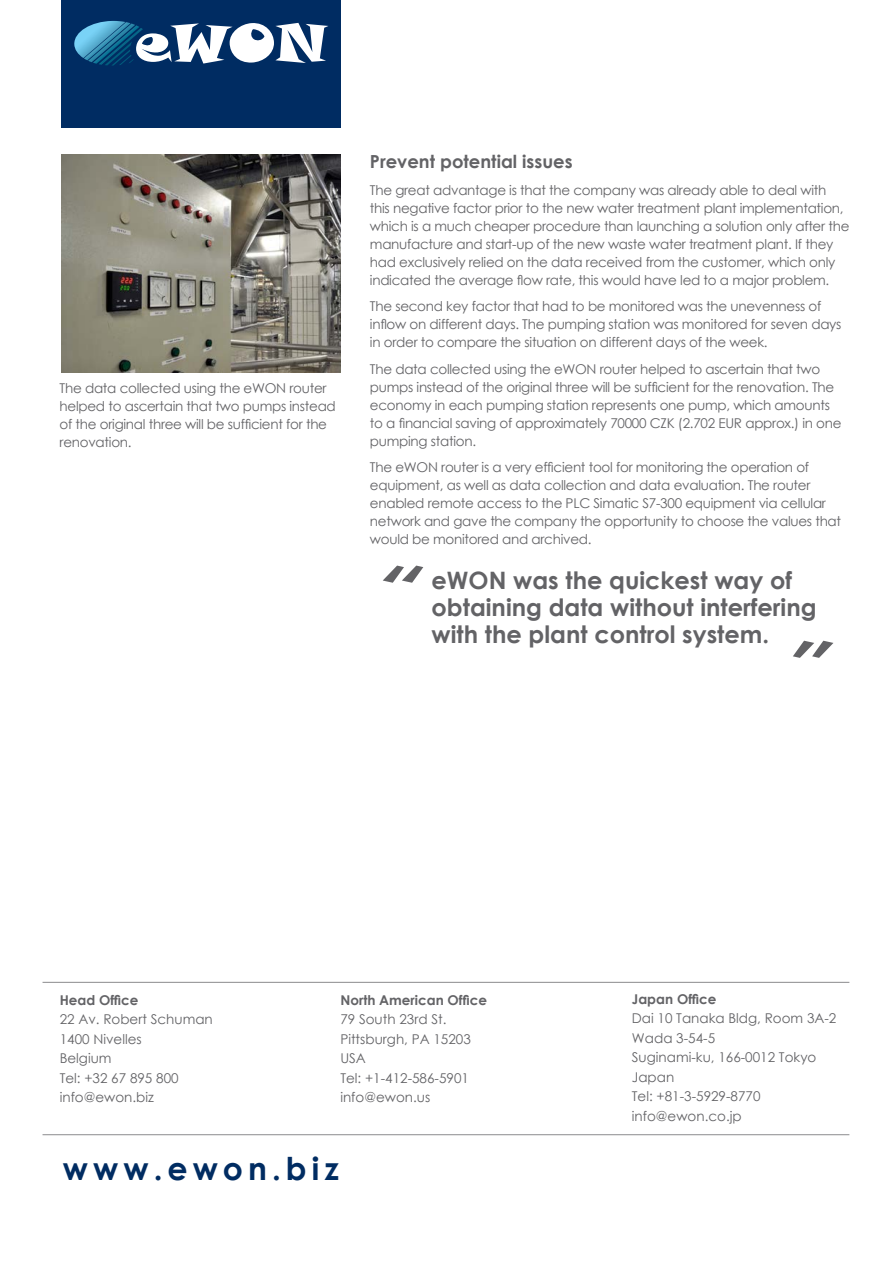
<style>
.page{position:relative;width:893px;height:1263px;background:#fff}
.page>*{position:absolute;margin:0;border:0;box-sizing:border-box;transform-origin:0 0}
.t1{font:700 31.5px "Century Gothic";letter-spacing:.16em;color:#002c62}
.t2{font:700 24px/27px "Century Gothic";color:#636366}
.t3{font:700 18px "Century Gothic";color:#636366}
.t4{font:13.5px/18px "Century Gothic";letter-spacing:-.02em;color:#636366}
.t5{font:13.5px/19.5px "Century Gothic";color:#636366}
.t6{font:700 13.5px "Century Gothic";color:#636366}
</style>
<div class="page">
<div style="left:61px;top:0;width:280px;height:128px;background:#002c62"></div>
<img style="left:62px;top:154px;width:279px;height:219px">
<hr style="left:43px;top:982px;width:806px;height:1px;background:#636366">
<hr style="left:43px;top:1134px;width:806px;height:1px;background:#636366">
<svg style="left:74px;top:21px;width:254px;height:45px"></svg>
<svg style="left:383px;top:566px;width:40px;height:17px"></svg>
<svg style="left:793px;top:641px;width:40px;height:17px"></svg>
<p class="t4" style="left:60px;top:379px;width:278px">The data collected using the eWON router helped to ascertain that two pumps instead of the original three will be sufficient for the renovation.</p>
<h3 class="t3" style="left:370px;top:148px;width:204px">Prevent potential issues</h3>
<p class="t4" style="left:370px;top:180px;width:481px">The great advantage is that the company was already able to deal with this negative factor prior to the new water treatment plant implementation, which is a much cheaper procedure than launching a solution only after the manufacture and start-up of the new waste water treatment plant. If they had exclusively relied on the data received from the customer, which only indicated the average flow rate, this would have led to a major problem.</p>
<p class="t4" style="left:370px;top:297px;width:473px">The second key factor that had to be monitored was the unevenness of inflow on different days. The pumping station was monitored for seven days in order to compare the situation on different days of the week.</p>
<p class="t4" style="left:370px;top:359px;width:473px">The data collected using the eWON router helped to ascertain that two pumps instead of the original three will be sufficient for the renovation. The economy in each pumping station represents one pump, which amounts to a financial saving of approximately 70000 CZK (2.702 EUR approx.) in one pumping station.</p>
<p class="t4" style="left:370px;top:458px;width:473px">The eWON router is a very efficient tool for monitoring the operation of equipment, as well as data collection and data evaluation. The router enabled remote access to the PLC Simatic S7-300 equipment via cellular network and gave the company the opportunity to choose the values that would be monitored and archived.</p>
<h2 class="t2" style="left:432px;top:565px;width:386px">eWON was the quickest way of obtaining data without interfering with the plant control system.</h2>
<p class="t6" style="left:60px;top:989px;width:80px">Head Office</p>
<p class="t5" style="left:60px;top:1009px;width:155px">22 Av. Robert Schuman<br>1400 Nivelles<br>Belgium<br>Tel: +32 67 895 800 info@ewon.biz</p>
<p class="t6" style="left:340px;top:989px;width:148px">North American Office</p>
<p class="t5" style="left:340px;top:1009px;width:132px">79 South 23rd St.<br>Pittsburgh, PA 15203<br>USA<br>Tel: +1-412-586-5901 info@ewon.us</p>
<h1 class="t1" style="left:63px;top:1145px;width:277px">www.ewon.biz</h1>
<p class="t6" style="left:632px;top:989px;width:86px">Japan Office</p>
<p class="t5" style="left:632px;top:1008px;width:206px">Dai 10 Tanaka Bldg, Room 3A-2<br>Wada 3-54-5<br>Suginami-ku, 166-0012 Tokyo<br>Japan<br>Tel: +81-3-5929-8770 info@ewon.co.jp</p>
</div>
